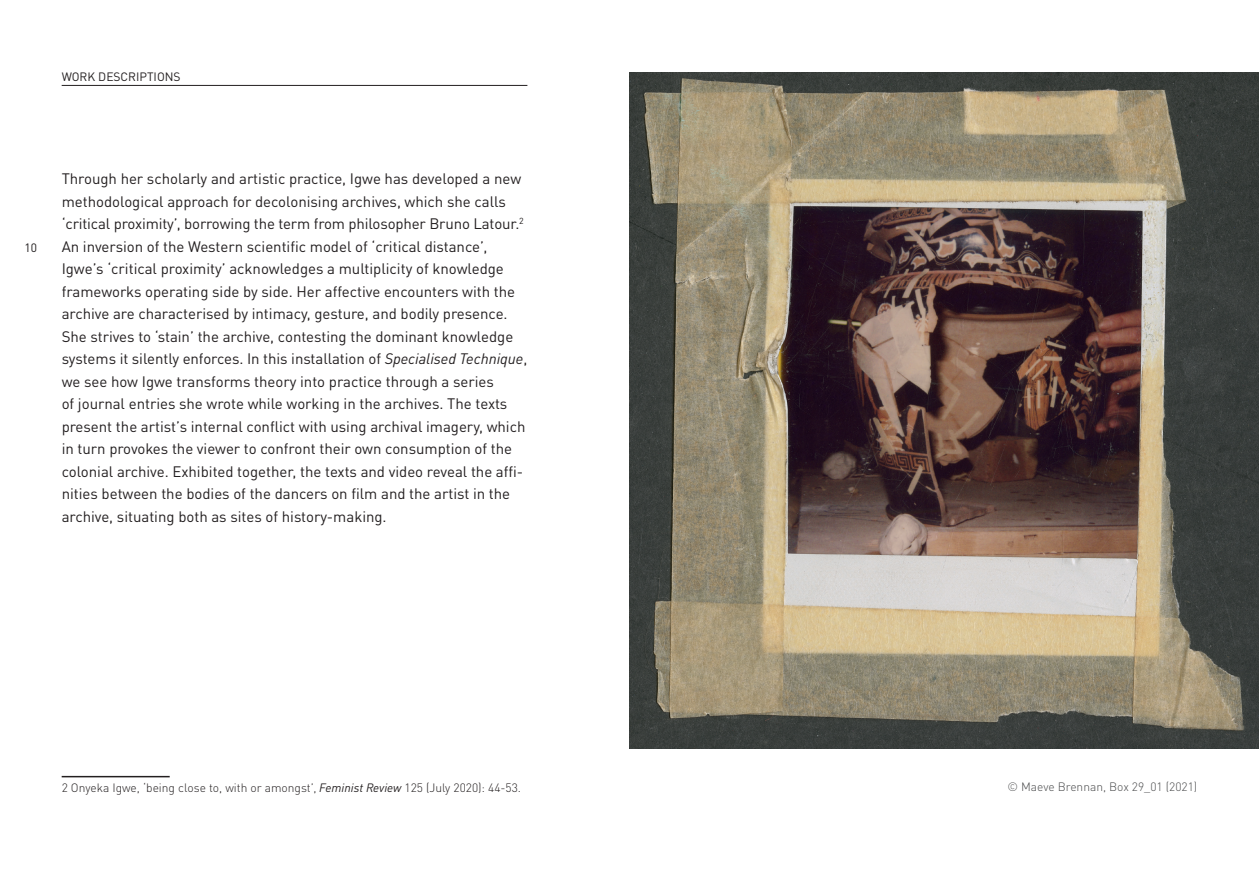
<style>
.page{position:relative;width:1259px;height:893px;background:#fff}
.page>*{position:absolute;margin:0;border:0;box-sizing:border-box;transform-origin:0 0}
.t1{font:15px/22.5px "DIN Pro";color:#231f20}
.t2{font:300 12px "DIN Pro";color:#231f20}
.t3{font:300 12px "DIN Pro";color:#494a4b}
.t4{font:12px "DIN Pro";color:#231f20}
.s1{font-style:italic}
.s2{font-weight:400;font-style:italic}
</style>
<div class="page">
<hr style="left:62px;top:85px;width:465px;height:1px;background:#231f20">
<hr style="left:62px;top:776px;width:108px;height:1px;background:#231f20">
<img style="left:629px;top:72px;width:630px;height:676px">
<p class="t4" style="left:62px;top:68px;width:120px">WORK DESCRIPTIONS</p>
<p class="t4" style="left:25px;top:238px;width:14px">10</p>
<p class="t1" style="left:62px;top:166px;width:467px">Through her scholarly and artistic practice, Igwe has developed a new methodological approach for decolonising archives, which she calls ‘critical proximity’, borrowing the term from philosopher Bruno Latour.<sup>2<br></sup>An inversion of the Western scientific model of ‘critical distance’, Igwe’s ‘critical proximity’ acknowledges a multiplicity of knowledge frameworks operating side by side. Her affective encounters with the archive are characterised by intimacy, gesture, and bodily presence.<br>She strives to ‘stain’ the archive, contesting the dominant knowledge systems it silently enforces. In this installation of <span class="s1">Specialised Technique</span>, we see how Igwe transforms theory into practice through a series<br>of journal entries she wrote while working in the archives. The texts present the artist’s internal conflict with using archival imagery, which in turn provokes the viewer to confront their own consumption of the colonial archive. Exhibited together, the texts and video reveal the affi&shy;nities between the bodies of the dancers on film and the artist in the archive, situating both as sites of history-making.</p>
<p class="t2" style="left:62px;top:778px;width:461px">2 Onyeka Igwe, ‘being close to, with or amongst’, <span class="s2">Feminist Review</span> 125 (July 2020): 44-53.</p>
<p class="t3" style="left:1007px;top:777px;width:191px">© Maeve Brennan, Box 29_01 (2021)</p>
</div>
